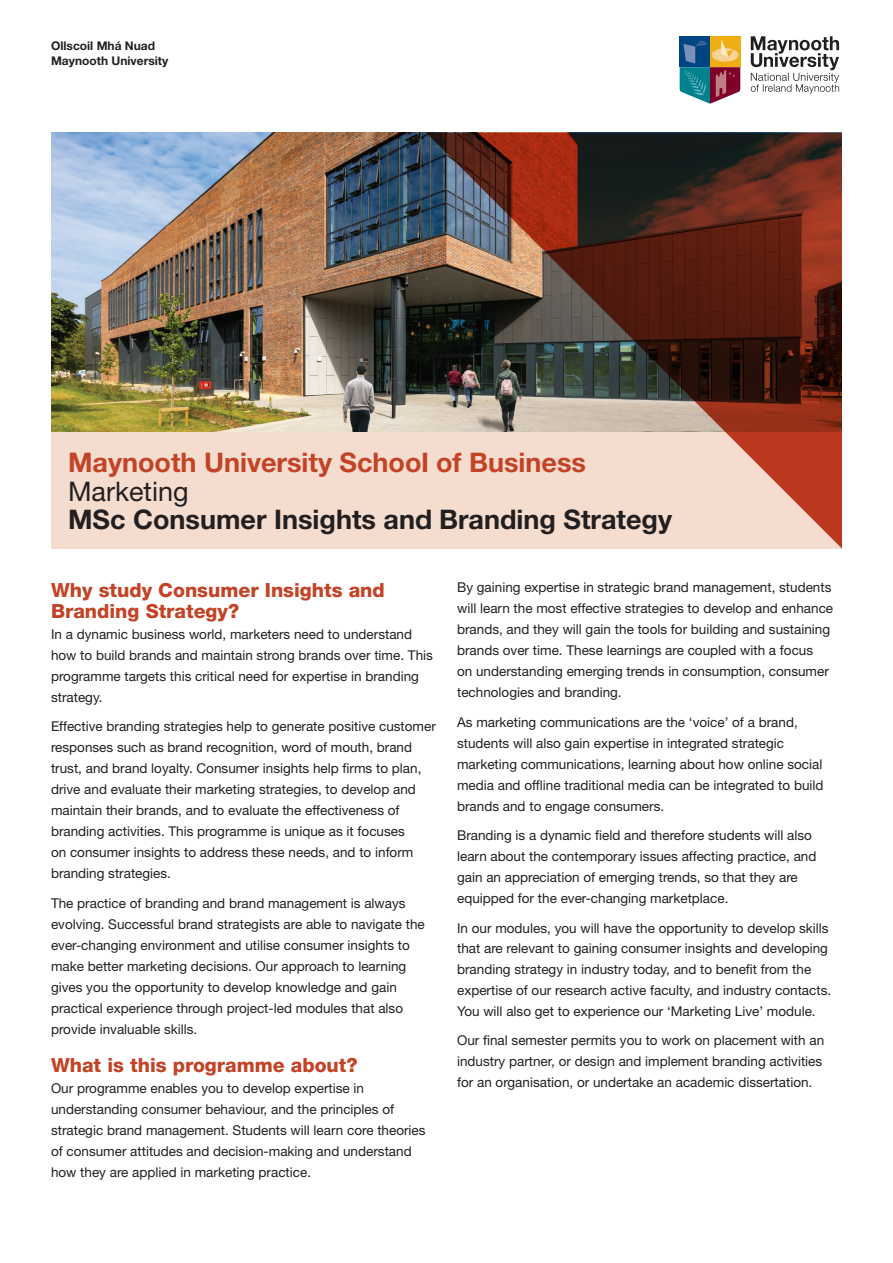
<style>
.page{position:relative;width:893px;height:1263px;background:#fff}
.page>*{position:absolute;margin:0;border:0;box-sizing:border-box;transform-origin:0 0}
.t1{font:700 27px/28.5px "Helvetica Neue LT Std";color:#231f20}
.t2{font:800 19.5px/21px "Helvetica Neue LT Std";color:#c34326}
._1_Body{font:13.5px/21px "Helvetica Neue LT Std";color:#231f20}
.t3{font:700 12px "Helvetica Neue LT Std";color:#231f20}
.s1{color:#c34326}
.s2{font-weight:400}
</style>
<div class="page">
<img style="left:51px;top:133px;width:375px;height:299px">
<div style="left:680px;top:36px;width:30px;height:31px;background:#004583"></div>
<div style="left:710px;top:36px;width:30px;height:31px;background:#eead13"></div>
<svg style="left:680px;top:39px;width:60px;height:65px"></svg>
<svg style="left:751px;top:36px;width:88px;height:58px"></svg>
<div style="left:51px;top:432px;width:791px;height:117px;background:#f4dcce"></div>
<svg style="left:426px;top:133px;width:416px;height:416px"></svg>
<p class="t3" style="left:51px;top:38px;width:106px">Ollscoil Mhá Nuad</p>
<p class="t3" style="left:51px;top:53px;width:119px">Maynooth University</p>
<p class="t1" style="left:68px;top:448px;width:606px"><span class="s1">Maynooth University School of Business<br></span><span class="s2">Marketing<br></span>MSc Consumer Insights and Branding Strategy</p>
<p class="t2" style="left:51px;top:579px;width:335px">Why study Consumer Insights and<br>Branding Strategy?</p>
<p class="_1_Body" style="left:51px;top:623px;width:383px">In a dynamic business world, marketers need to understand how to build brands and maintain strong brands over time. This programme targets this critical need for expertise in branding strategy.</p>
<p class="_1_Body" style="left:51px;top:715px;width:386px">Effective branding strategies help to generate positive customer responses such as brand recognition, word of mouth, brand trust, and brand loyalty. Consumer insights help firms to plan, drive and evaluate their marketing strategies, to develop and maintain their brands, and to evaluate the effectiveness of branding activities. This programme is unique as it focuses<br>on consumer insights to address these needs, and to inform branding strategies.</p>
<p class="_1_Body" style="left:51px;top:892px;width:375px">The practice of branding and brand management is always evolving. Successful brand strategists are able to navigate the ever-changing environment and utilise consumer insights to make better marketing decisions. Our approach to learning gives you the opportunity to develop knowledge and gain practical experience through project-led modules that also provide invaluable skills.</p>
<p class="t2" style="left:51px;top:1054px;width:308px">What is this programme about?</p>
<p class="_1_Body" style="left:51px;top:1077px;width:376px">Our programme enables you to develop expertise in understanding consumer behaviour, and the principles of strategic brand management. Students will learn core theories of consumer attitudes and decision-making and understand how they are applied in marketing practice.</p>
<p class="_1_Body" style="left:457px;top:577px;width:378px">By gaining expertise in strategic brand management, students will learn the most effective strategies to develop and enhance brands, and they will gain the tools for building and sustaining brands over time. These learnings are coupled with a focus<br>on understanding emerging trends in consumption, consumer technologies and branding.</p>
<p class="_1_Body" style="left:457px;top:711px;width:368px">As marketing communications are the ‘voice’ of a brand, students will also gain expertise in integrated strategic marketing communications, learning about how online social media and offline traditional media can be integrated to build brands and to engage consumers.</p>
<p class="_1_Body" style="left:457px;top:825px;width:361px">Branding is a dynamic field and therefore students will also learn about the contemporary issues affecting practice, and gain an appreciation of emerging trends, so that they are equipped for the ever-changing marketplace.</p>
<p class="_1_Body" style="left:457px;top:917px;width:376px">In our modules, you will have the opportunity to develop skills that are relevant to gaining consumer insights and developing branding strategy in industry today, and to benefit from the expertise of our research active faculty, and industry contacts.<br>You will also get to experience our ‘Marketing Live’ module.</p>
<p class="_1_Body" style="left:457px;top:1030px;width:369px">Our final semester permits you to work on placement with an industry partner, or design and implement branding activities for an organisation, or undertake an academic dissertation.</p>
</div>
